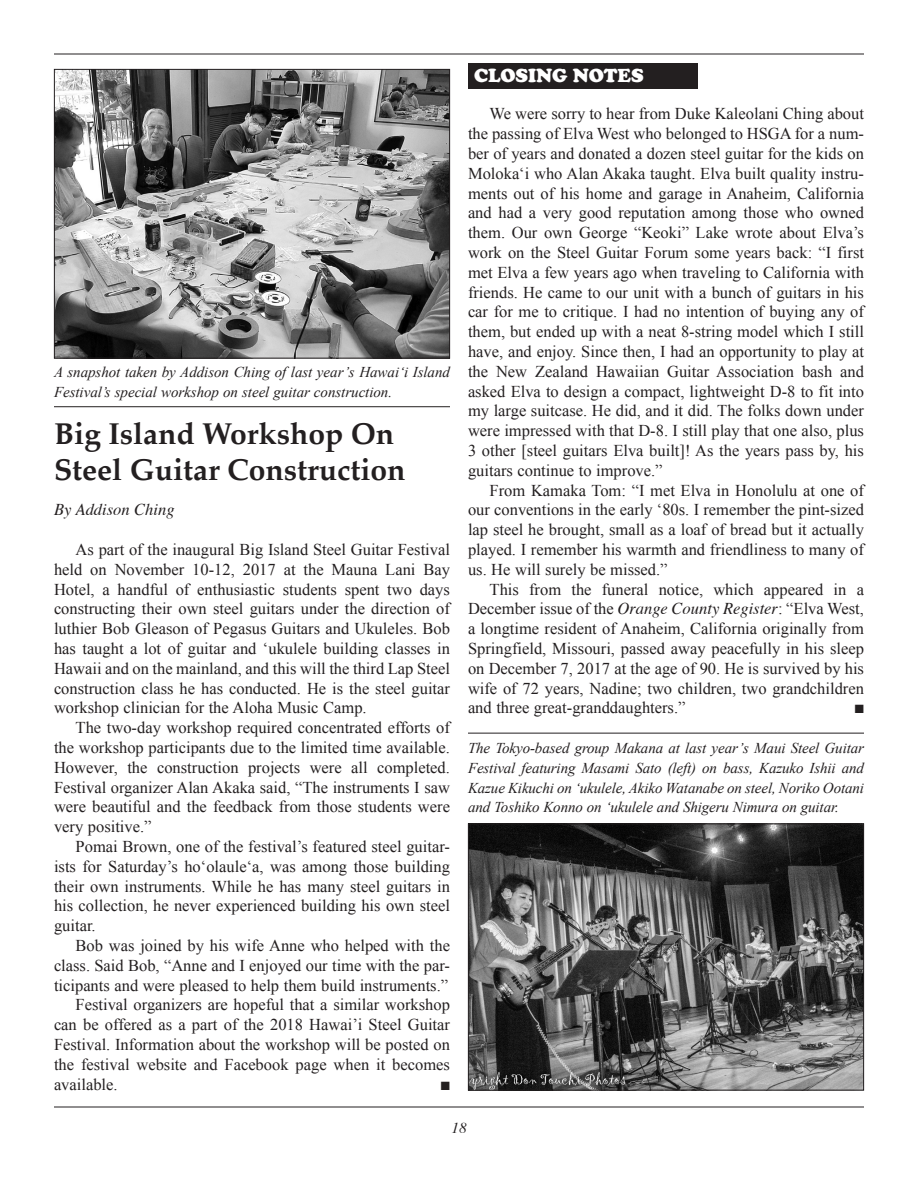
<style>
.page{position:relative;width:918px;height:1188px;background:#fff}
.page>*{position:absolute;margin:0;border:0;box-sizing:border-box;transform-origin:0 0}
.t1{font:700 30px/36px "Palatino";color:#231f20}
.t2{font:900 19.5px "Cooper";color:#fff}
.t3{font:16.5px/19.8px "Times New Roman";color:#231f20;text-align:justify}
.t4{font:italic 16.5px "Times";color:#231f20}
.t5{font:italic 15px/19.8px "Times New Roman";letter-spacing:-.005em;color:#231f20}
.t6{font:italic 15px "Times";color:#231f20}
.t7{font:12px "Zapf Dingbats ITC";color:#231f20}
.s1{font-family:"Times";font-style:italic}
</style>
<div class="page">
<hr style="left:54px;top:406px;width:396px;height:1px;background:#231f20">
<img style="left:56px;top:71px;width:392px;height:285px">
<div style="left:54px;top:69px;width:396px;height:289px;border:1px solid #231f20"></div>
<div style="left:468px;top:63px;width:230px;height:25px;background:#231f20"></div>
<img style="left:470px;top:826px;width:392px;height:262px">
<div style="left:468px;top:824px;width:396px;height:266px;border:1px solid #231f20"></div>
<hr style="left:468px;top:733px;width:396px;height:1px;background:#231f20">
<hr style="left:54px;top:54px;width:810px;height:1px;background:#231f20">
<hr style="left:54px;top:1107px;width:810px;height:1px;background:#231f20">
<p class="t5" style="left:54px;top:362px;width:398px">A snapshot taken by Addison Ching of last year’s Hawai‘i Island<br>Festival’s special workshop on steel guitar construction.</p>
<h1 class="t1" style="left:54px;top:418px;width:353px">Big Island Workshop On<br>Steel Guitar Construction</h1>
<p class="t4" style="left:54px;top:503px;width:122px">By Addison Ching</p>
<p class="t3" style="left:54px;top:540px;width:398px;text-indent:22px">As part of the inaugural Big Island Steel Guitar Festival held on November 10-12, 2017 at the Mauna Lani Bay Hotel, a handful of enthusiastic students spent two days constructing their own steel guitars under the direction of luthier Bob Gleason of Pegasus Guitars and Ukuleles. Bob has taught a lot of guitar and ‘ukulele building classes in Hawaii and on the mainland, and this will the third Lap Steel construction class he has conducted. He is the steel guitar workshop clinician for the Aloha Music Camp.</p>
<p class="t3" style="left:54px;top:718px;width:398px;text-indent:22px">The two-day workshop required concentrated efforts of the workshop participants due to the limited time available.<br>However, the construction projects were all completed.<br>Festival organizer Alan Akaka said, “The instruments I saw were beautiful and the feedback from those students were very positive.”</p>
<p class="t3" style="left:54px;top:837px;width:398px;text-indent:22px">Pomai Brown, one of the festival’s featured steel guitar&shy;ists for Saturday’s hoʻolauleʻa, was among those building their own instruments. While he has many steel guitars in his collection, he never experienced building his own steel guitar.</p>
<p class="t3" style="left:76px;top:936px;width:376px">Bob was joined by his wife Anne who helped with the</p>
<p class="t3" style="left:54px;top:955px;width:397px">class. Said Bob, “Anne and I enjoyed our time with the par-</p>
<p class="t3" style="left:54px;top:975px;width:396px">ticipants and were pleased to help them build instruments.”</p>
<p class="t3" style="left:76px;top:995px;width:376px">Festival organizers are hopeful that a similar workshop</p>
<p class="t3" style="left:54px;top:1015px;width:398px">can be offered as a part of the 2018 Hawai’i Steel Guitar</p>
<p class="t3" style="left:54px;top:1035px;width:398px">Festival. Information about the workshop will be posted on</p>
<p class="t3" style="left:54px;top:1054px;width:398px">the festival website and Facebook page when it becomes</p>
<p class="t3" style="left:54px;top:1074px;width:65px">available.</p>
<p class="t7" style="left:441px;top:1080px;width:11px">■</p>
<p class="t2" style="left:474px;top:64px;width:171px">CLOSING NOTES</p>
<p class="t3" style="left:468px;top:104px;width:398px;text-indent:22px">We were sorry to hear from Duke Kaleolani Ching about the passing of Elva West who belonged to HSGA for a num&shy;ber of years and donated a dozen steel guitar for the kids on Moloka‘i who Alan Akaka taught. Elva built quality instru&shy;ments out of his home and garage in Anaheim, California and had a very good reputation among those who owned them. Our own George “Keoki” Lake wrote about Elva’s work on the Steel Guitar Forum some years back: “I first met Elva a few years ago when traveling to California with friends. He came to our unit with a bunch of guitars in his car for me to critique. I had no intention of buying any of them, but ended up with a neat 8-string model which I still have, and enjoy. Since then, I had an opportunity to play at the New Zealand Hawaiian Guitar Association bash and asked Elva to design a compact, lightweight D-8 to fit into my large suitcase. He did, and it did. The folks down under were impressed with that D-8. I still play that one also, plus 3 other [steel guitars Elva built]! As the years pass by, his guitars continue to improve.”</p>
<p class="t3" style="left:468px;top:480px;width:398px;text-indent:22px">From Kamaka Tom: “I met Elva in Honolulu at one of our conventions in the early ‘80s. I remember the pint-sized lap steel he brought, small as a loaf of bread but it actually played. I remember his warmth and friendliness to many of us. He will surely be missed.”</p>
<p class="t3" style="left:468px;top:579px;width:398px;text-indent:22px">This from the funeral notice, which appeared in a December issue of the <span class="s1">Orange County Register</span>: “Elva West, a longtime resident of Anaheim, California originally from Springfield, Missouri, passed away peacefully in his sleep on December 7, 2017 at the age of 90. He is survived by his wife of 72 years, Nadine; two children, two grandchildren and three great-granddaughters.”</p>
<p class="t7" style="left:855px;top:704px;width:11px">■</p>
<p class="t5" style="left:468px;top:738px;width:398px;text-align:justify">The Tokyo-based group Makana at last year’s Maui Steel Guitar Festival featuring Masami Sato (left) on bass, Kazuko Ishii and Kazue Kikuchi on ‘ukulele, Akiko Watanabe on steel, Noriko Ootani and Toshiko Konno on ‘ukulele and Shigeru Nimura on guitar.</p>
<p class="t6" style="left:452px;top:1121px;width:16px">18</p>
</div>
